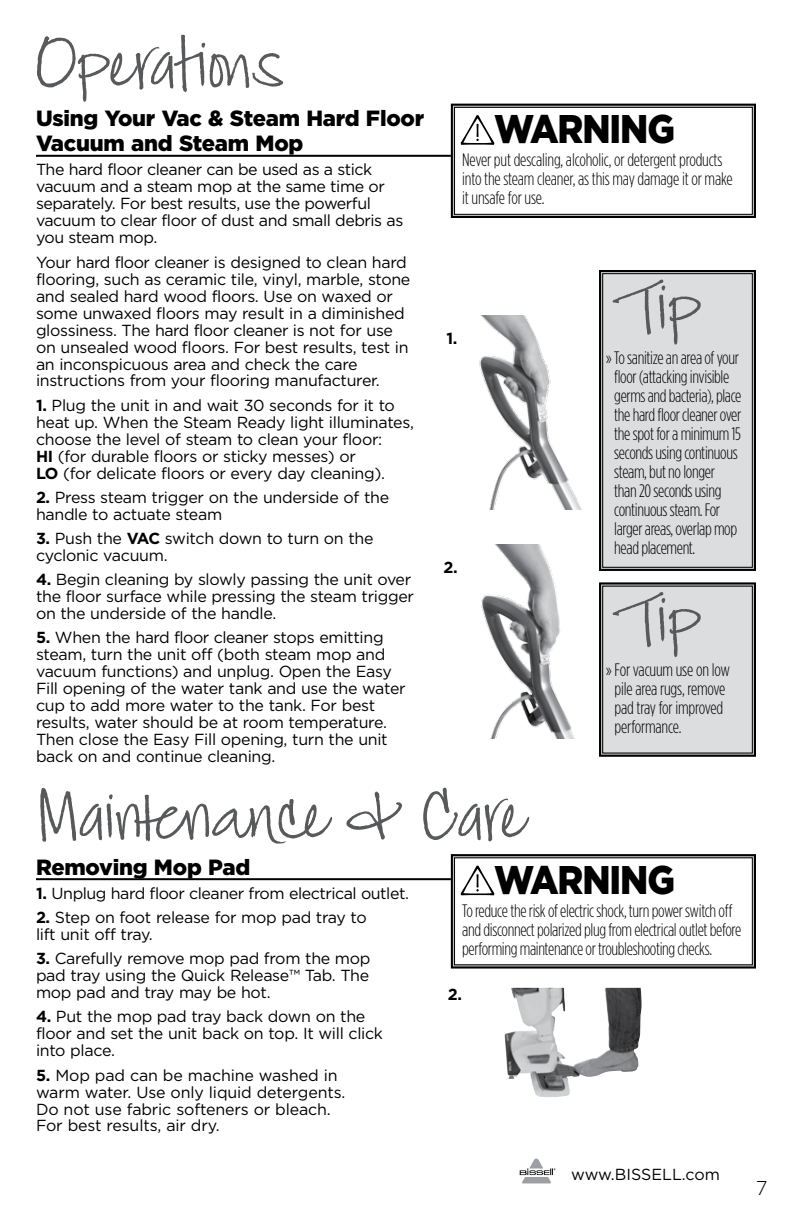
<style>
.page{position:relative;width:792px;height:1224px;background:#fff}
.page>*{position:absolute;margin:0;border:0;box-sizing:border-box;transform-origin:0 0}
.t1{font:72px "Jackie Sue BF";color:#58595b}
.t2{font:900 40px "Gotham";letter-spacing:-.03em;color:#000;scale:.9 1}
.t3{font:900 22px/25px "Gotham";letter-spacing:-.01em;color:#000}
.t4{font:300 20px "Gotham";color:#000}
.t5{font:300 18px/19px "Gotham Condensed";letter-spacing:-.02em;color:#000}
.t6{font:16px/17px "Gotham";letter-spacing:-.02em;color:#000}
.t7{font:16px "Gotham";color:#000}
.t8{font:700 16px "Gotham";color:#000}
.s1{font-weight:700}
</style>
<div class="page">
<hr style="left:36px;top:155px;width:720px;height:2px;background:#000">
<hr style="left:36px;top:878px;width:720px;height:2px;background:#000">
<img style="left:479px;top:315px;width:104px;height:195px">
<img style="left:481px;top:544px;width:94px;height:195px">
<svg style="left:520px;top:1159px;width:35px;height:24px"></svg>
<div style="left:599px;top:270px;width:157px;height:301px;background:#dcddde"></div>
<div style="left:602px;top:273px;width:151px;height:295px;border:1px solid #000"></div>
<svg style="left:599px;top:582px;width:157px;height:175px;background:#d0d1d2"></svg>
<div style="left:602px;top:586px;width:151px;height:167px;border:1px solid #000"></div>
<svg style="left:450px;top:854px;width:306px;height:115px"></svg>
<svg style="left:450px;top:103px;width:306px;height:115px"></svg>
<img style="left:505px;top:988px;width:135px;height:109px">
<h1 class="t1" style="left:36px;top:21px;width:249px">Operations</h1>
<h3 class="t3" style="left:36px;top:105px;width:390px">Using Your Vac &amp; Steam Hard Floor<br>Vacuum and Steam Mop</h3>
<p class="t6" style="left:36px;top:161px;width:369px">The hard floor cleaner can be used as a stick vacuum and a steam mop at the same time or separately. For best results, use the powerful vacuum to clear floor of dust and small debris as you steam mop.</p>
<p class="t6" style="left:36px;top:253px;width:376px">Your hard floor cleaner is designed to clean hard flooring, such as ceramic tile, vinyl, marble, stone and sealed hard wood floors. Use on waxed or some unwaxed floors may result in a diminished glossiness. The hard floor cleaner is not for use on unsealed wood floors. For best results, test in an inconspicuous area and check the care instructions from your flooring manufacturer.</p>
<p class="t6" style="left:36px;top:396px;width:380px"><span class="s1">1.</span> Plug the unit in and wait 30 seconds for it to heat up. When the Steam Ready light illuminates, choose the level of steam to clean your floor:<br><span class="s1">HI</span> (for durable floors or sticky messes) or<br><span class="s1">LO</span> (for delicate floors or every day cleaning).</p>
<p class="t6" style="left:36px;top:488px;width:355px"><span class="s1">2.</span> Press steam trigger on the underside of the handle to actuate steam</p>
<p class="t6" style="left:36px;top:530px;width:339px"><span class="s1">3.</span> Push the <span class="s1">VAC</span> switch down to turn on the cyclonic vacuum.</p>
<p class="t6" style="left:36px;top:571px;width:380px"><span class="s1">4.</span> Begin cleaning by slowly passing the unit over the floor surface while pressing the steam trigger on the underside of the handle.</p>
<p class="t6" style="left:36px;top:629px;width:371px"><span class="s1">5.</span> When the hard floor cleaner stops emitting steam, turn the unit off (both steam mop and vacuum functions) and unplug. Open the Easy Fill opening of the water tank and use the water cup to add more water to the tank. For best results, water should be at room temperature.<br>Then close the Easy Fill opening, turn the unit back on and continue cleaning.</p>
<h2 class="t2" style="left:494px;top:106px;width:203px">WARNING</h2>
<p class="t5" style="left:462px;top:150px;width:272px">Never put descaling, alcoholic, or detergent products into the steam cleaner, as this may damage it or make it unsafe for use.</p>
<p class="t8" style="left:446px;top:329px;width:13px">1.</p>
<p class="t8" style="left:444px;top:558px;width:16px">2.</p>
<h1 class="t1" style="left:623px;top:263px;width:82px">Tip</h1>
<p class="t5" style="left:614px;top:348px;width:129px;text-indent:-8px">» To sanitize an area of your floor (attacking invisible germs and bacteria), place the hard floor cleaner over the spot for a minimum 15 seconds using continuous steam, but no longer than 20 seconds using continuous steam. For larger areas, overlap mop head placement.</p>
<h1 class="t1" style="left:623px;top:576px;width:82px">Tip</h1>
<p class="t5" style="left:615px;top:660px;width:117px;text-indent:-9px">» For vacuum use on low pile area rugs, remove pad tray for improved performance.</p>
<h1 class="t1" style="left:36px;top:772px;width:490px">Maintenance &amp; Care</h1>
<h3 class="t3" style="left:36px;top:854px;width:216px">Removing Mop Pad</h3>
<p class="t6" style="left:36px;top:884px;width:374px"><span class="s1">1.</span> Unplug hard floor cleaner from electrical outlet.</p>
<p class="t6" style="left:36px;top:909px;width:332px"><span class="s1">2.</span> Step on foot release for mop pad tray to lift unit off tray.</p>
<p class="t6" style="left:36px;top:950px;width:336px;text-align:justify"><span class="s1">3.</span> Carefully remove mop pad from the mop pad tray using the Quick Release™ Tab. The mop pad and tray may be hot.</p>
<p class="t6" style="left:36px;top:1008px;width:349px"><span class="s1">4.</span> Put the mop pad tray back down on the floor and set the unit back on top. It will click into place.</p>
<p class="t6" style="left:36px;top:1066px;width:311px"><span class="s1">5.</span> Mop pad can be machine washed in warm water. Use only liquid detergents.<br>Do not use fabric softeners or bleach.<br>For best results, air dry.</p>
<h2 class="t2" style="left:494px;top:856px;width:203px">WARNING</h2>
<p class="t5" style="left:462px;top:901px;width:281px">To reduce the risk of electric shock, turn power switch off and disconnect polarized plug from electrical outlet before performing maintenance or troubleshooting checks.</p>
<p class="t8" style="left:448px;top:985px;width:16px">2.</p>
<p class="t7" style="left:571px;top:1166px;width:150px">www.BISSELL.com</p>
<p class="t4" style="left:756px;top:1177px;width:13px">7</p>
</div>
